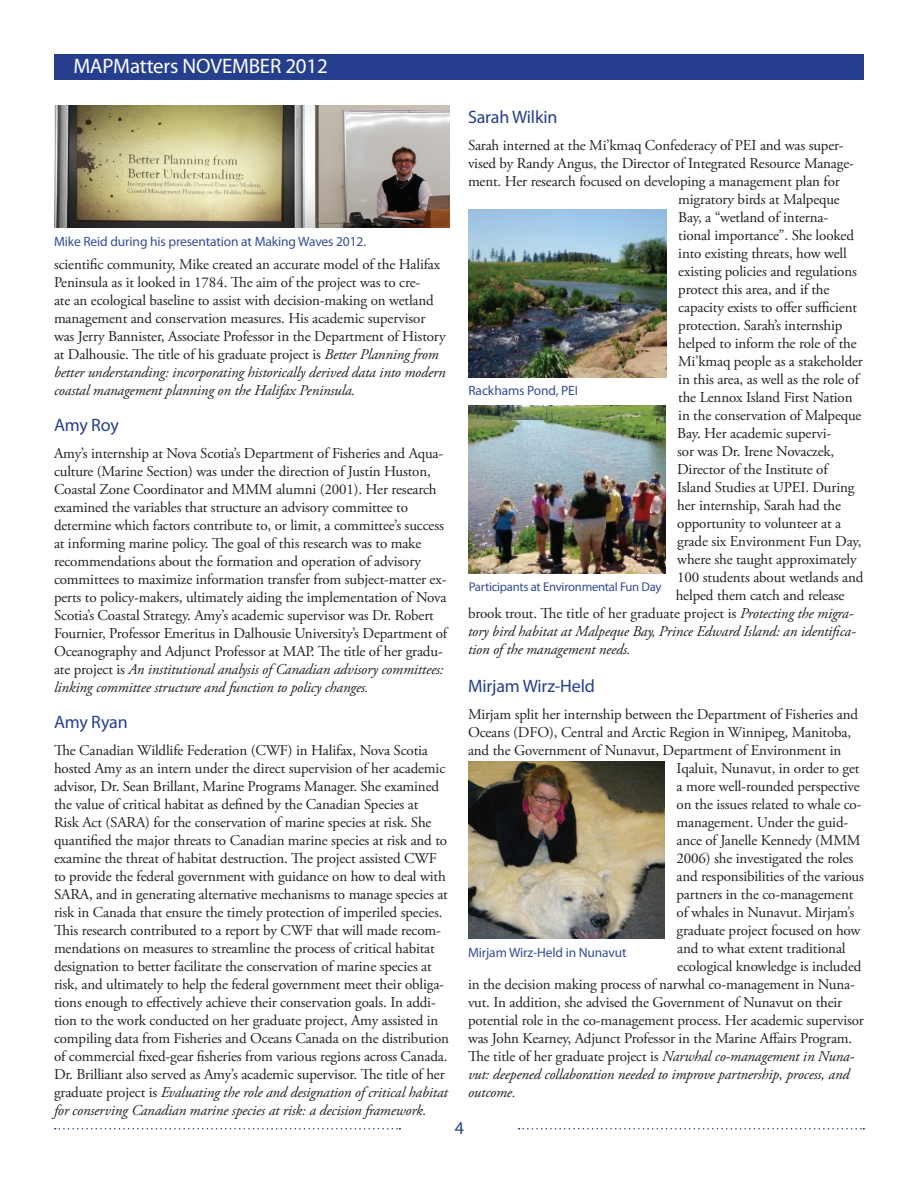
<style>
.page{position:relative;width:918px;height:1188px;background:#fff}
.page>*{position:absolute;margin:0;border:0;box-sizing:border-box;transform-origin:0 0}
.t1{font:21px "Myriad Pro";letter-spacing:-.01em;color:#fff}
.t2{font:18px "Myriad Pro";letter-spacing:-.01em;color:#253f8e}
.t3{font:15px/18px "Adobe Garamond Pro";letter-spacing:-.01em;color:#231f20}
.t4{font:italic 15px "Adobe Garamond Pro";letter-spacing:-.01em;color:#231f20}
.t5{font:13.5px "Myriad Pro";letter-spacing:-.01em;color:#354d96}
.t6{font:12.75px "Myriad Pro";letter-spacing:-.02em;color:#354d96}
.s1{font-style:italic}
</style>
<div class="page">
<div style="left:54px;top:54px;width:810px;height:26px;background:#253f8e"></div>
<svg style="left:55px;top:1128px;width:345px;height:2px"></svg>
<svg style="left:519px;top:1128px;width:345px;height:2px"></svg>
<img style="left:469px;top:761px;width:196px;height:178px">
<img style="left:469px;top:405px;width:196px;height:168px">
<img style="left:468px;top:209px;width:198px;height:169px">
<img style="left:54px;top:105px;width:396px;height:123px">
<h1 class="t1" style="left:74px;top:53px;width:256px">MAPMatters NOVEMBER 2012</h1>
<p class="t5" style="left:54px;top:233px;width:314px">Mike Reid during his presentation at Making Waves 2012.</p>
<p class="t3" style="left:54px;top:256px;width:393px">scientific community, Mike created an accurate model of the Halifax Peninsula as it looked in 1784. The aim of the project was to cre-<br>ate an ecological baseline to assist with decision-making on wetland management and conservation measures. His academic supervisor was Jerry Bannister, Associate Professor in the Department of History at Dalhousie. The title of his graduate project is <span class="s1">Better Planning from better understanding: incorporating historically derived data into modern coastal management planning on the Halifax Peninsula.</span></p>
<p class="t2" style="left:54px;top:414px;width:66px">Amy Roy</p>
<p class="t3" style="left:54px;top:445px;width:395px">Amy’s internship at Nova Scotia’s Department of Fisheries and Aqua&shy;culture (Marine Section) was under the direction of Justin Huston, Coastal Zone Coordinator and MMM alumni (2001). Her research examined the variables that structure an advisory committee to determine which factors contribute to, or limit, a committee’s success at informing marine policy. The goal of this research was to make recommendations about the formation and operation of advisory committees to maximize information transfer from subject-matter ex&shy;perts to policy-makers, ultimately aiding the implementation of Nova Scotia’s Coastal Strategy. Amy’s academic supervisor was Dr. Robert Fournier, Professor Emeritus in Dalhousie University’s Department of Oceanography and Adjunct Professor at MAP. The title of her gradu&shy;ate project is <span class="s1">An institutional analysis of Canadian advisory committees: linking committee structure and function to policy changes.</span></p>
<p class="t2" style="left:54px;top:711px;width:75px">Amy Ryan</p>
<p class="t3" style="left:54px;top:742px;width:397px">The Canadian Wildlife Federation (CWF) in Halifax, Nova Scotia hosted Amy as an intern under the direct supervision of her academic advisor, Dr. Sean Brillant, Marine Programs Manager. She examined the value of critical habitat as defined by the Canadian Species at<br>Risk Act (SARA) for the conservation of marine species at risk. She quantified the major threats to Canadian marine species at risk and to examine the threat of habitat destruction. The project assisted CWF to provide the federal government with guidance on how to deal with SARA, and in generating alternative mechanisms to manage species at risk in Canada that ensure the timely protection of imperiled species.<br>This research contributed to a report by CWF that will made recom&shy;mendations on measures to streamline the process of critical habitat designation to better facilitate the conservation of marine species at risk, and ultimately to help the federal government meet their obliga&shy;tions enough to effectively achieve their conservation goals. In addi&shy;tion to the work conducted on her graduate project, Amy assisted in compiling data from Fisheries and Oceans Canada on the distribution of commercial fixed-gear fisheries from various regions across Canada.<br>Dr. Brilliant also served as Amy’s academic supervisor. The title of her graduate project is <span class="s1">Evaluating the role and designation of critical habitat for conserving Canadian marine species at risk: a decision framework.</span></p>
<p class="t2" style="left:468px;top:106px;width:91px">Sarah Wilkin</p>
<p class="t3" style="left:468px;top:137px;width:377px">Sarah interned at the Mi’kmaq Confederacy of PEI and was super-</p>
<p class="t3" style="left:468px;top:155px;width:388px">vised by Randy Angus, the Director of Integrated Resource Manage-</p>
<p class="t3" style="left:468px;top:173px;width:373px">ment. Her research focused on developing a management plan for</p>
<p class="t3" style="left:678px;top:191px;width:163px">migratory birds at Malpeque</p>
<p class="t3" style="left:678px;top:209px;width:151px">Bay, a “wetland of interna-</p>
<p class="t3" style="left:678px;top:227px;width:177px">tional importance”. She looked</p>
<p class="t3" style="left:678px;top:245px;width:170px">into existing threats, how well</p>
<p class="t3" style="left:678px;top:263px;width:180px">existing policies and regulations</p>
<p class="t3" style="left:678px;top:281px;width:153px">protect this area, and if the</p>
<p class="t3" style="left:678px;top:299px;width:180px">capacity exists to offer sufficient</p>
<p class="t3" style="left:678px;top:317px;width:166px">protection. Sarah’s internship</p>
<p class="t3" style="left:678px;top:335px;width:180px">helped to inform the role of the</p>
<p class="t3" style="left:678px;top:353px;width:186px">Mi’kmaq people as a stakeholder</p>
<p class="t3" style="left:678px;top:371px;width:182px">in this area, as well as the role of</p>
<p class="t3" style="left:678px;top:389px;width:176px">the Lennox Island First Nation</p>
<p class="t3" style="left:678px;top:407px;width:185px">in the conservation of Malpeque</p>
<p class="t3" style="left:677px;top:425px;width:156px">Bay. Her academic supervi-</p>
<p class="t3" style="left:677px;top:443px;width:159px">sor was Dr. Irene Novaczek,</p>
<p class="t3" style="left:677px;top:461px;width:152px">Director of the Institute of</p>
<p class="t3" style="left:677px;top:479px;width:179px">Island Studies at UPEI. During</p>
<p class="t3" style="left:677px;top:497px;width:165px">her internship, Sarah had the</p>
<p class="t3" style="left:677px;top:515px;width:165px">opportunity to volunteer at a</p>
<p class="t3" style="left:677px;top:533px;width:186px">grade six Environment Fun Day,</p>
<p class="t3" style="left:677px;top:551px;width:181px">where she taught approximately</p>
<p class="t3" style="left:677px;top:569px;width:188px">100 students about wetlands and</p>
<p class="t3" style="left:676px;top:587px;width:170px">helped them catch and release</p>
<p class="t3" style="left:468px;top:605px;width:387px">brook trout. The title of her graduate project is <span class="s1">Protecting the migra-</span></p>
<p class="t4" style="left:468px;top:622px;width:389px">tory bird habitat at Malpeque Bay, Prince Edward Island: an identifica-</p>
<p class="t4" style="left:468px;top:640px;width:164px">tion of the management needs.</p>
<p class="t2" style="left:468px;top:674px;width:128px">Mirjam Wirz-Held</p>
<p class="t3" style="left:468px;top:705px;width:392px">Mirjam split her internship between the Department of Fisheries and</p>
<p class="t3" style="left:468px;top:723px;width:385px">Oceans (DFO), Central and Arctic Region in Winnipeg, Manitoba,</p>
<p class="t3" style="left:468px;top:741px;width:375px">and the Government of Nunavut, Department of Environment in</p>
<p class="t3" style="left:677px;top:759px;width:185px">Iqaluit, Nunavut, in order to get</p>
<p class="t3" style="left:677px;top:777px;width:185px">a more well-rounded perspective</p>
<p class="t3" style="left:677px;top:795px;width:187px">on the issues related to whale co-</p>
<p class="t3" style="left:677px;top:813px;width:173px">management. Under the guid-</p>
<p class="t3" style="left:677px;top:831px;width:186px">ance of Janelle Kennedy (MMM</p>
<p class="t3" style="left:677px;top:849px;width:178px">2006) she investigated the roles</p>
<p class="t3" style="left:677px;top:867px;width:189px">and responsibilities of the various</p>
<p class="t3" style="left:677px;top:885px;width:178px">partners in the co-management</p>
<p class="t3" style="left:677px;top:903px;width:179px">of whales in Nunavut. Mirjam’s</p>
<p class="t3" style="left:677px;top:921px;width:185px">graduate project focused on how</p>
<p class="t3" style="left:677px;top:939px;width:170px">and to what extent traditional</p>
<p class="t3" style="left:677px;top:957px;width:186px">ecological knowledge is included</p>
<p class="t3" style="left:468px;top:975px;width:388px">in the decision making process of narwhal co-management in Nuna-</p>
<p class="t3" style="left:468px;top:993px;width:376px">vut. In addition, she advised the Government of Nunavut on their</p>
<p class="t3" style="left:468px;top:1011px;width:397px">potential role in the co-management process. Her academic supervisor</p>
<p class="t3" style="left:468px;top:1029px;width:386px">was John Kearney, Adjunct Professor in the Marine Affairs Program.</p>
<p class="t3" style="left:468px;top:1047px;width:388px">The title of her graduate project is <span class="s1">Narwhal co-management in Nuna-</span></p>
<p class="t4" style="left:468px;top:1065px;width:383px">vut: deepened collaboration needed to improve partnership, process, and</p>
<p class="t4" style="left:468px;top:1083px;width:49px">outcome.</p>
<p class="t5" style="left:468px;top:382px;width:111px">Rackhams Pond, PEI</p>
<p class="t6" style="left:469px;top:579px;width:194px">Participants at Environmental Fun Day</p>
<p class="t5" style="left:468px;top:944px;width:160px">Mirjam Wirz-Held in Nunavut</p>
<p class="t2" style="left:455px;top:1116px;width:11px">4</p>
</div>
